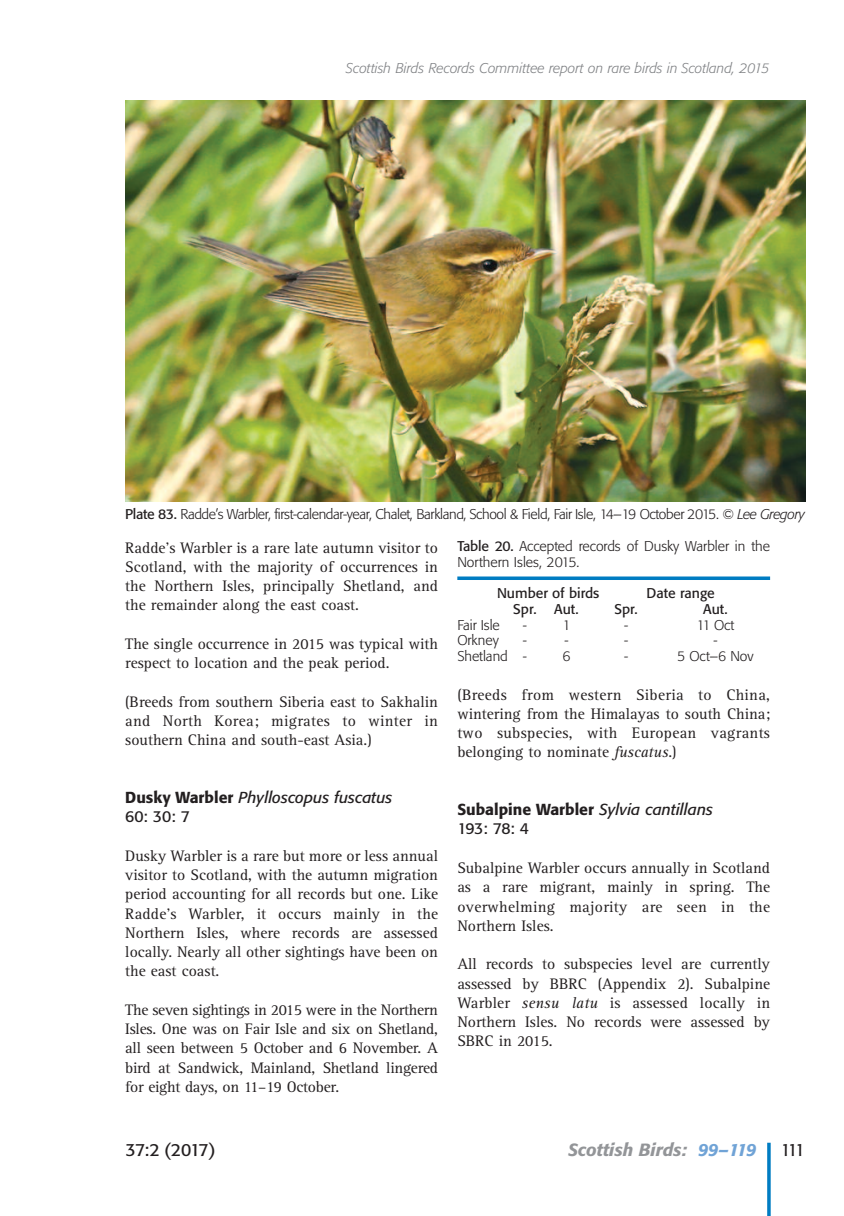
<style>
.page{position:relative;width:844px;height:1216px;background:#fff}
.page>*{position:absolute;margin:0;border:0;box-sizing:border-box;transform-origin:0 0}
.t1{font:italic 500 17.5px "Formata BQ";color:#939598}
.t2{font:17.5px "Formata BQ";letter-spacing:-.08em;color:#231f20}
.t3{font:17.5px "Formata BQ";letter-spacing:-.08em;color:#231f20;scale:.9 1}
.t4{font:15.75px/19.2px "AT Rotis Serif";color:#231f20;text-align:justify}
.t5{font:500 15.75px/19.2px "Formata BQ";color:#231f20}
.t6{font:italic 15.75px/19.2px "Formata BQ";color:#231f20}
.t7{font:300 14px "Formata BQ";letter-spacing:-.025em;color:#231f20}
.t8{font:300 14px/15.8px "Formata BQ";color:#231f20}
.t9{font:italic 300 14px "Formata BQ";color:#808285}
.t10{font:14px "Formata BQ";color:#231f20}
.s1{font-weight:400}
.s2{font-style:italic}
.s3{font-weight:500;font-style:normal}
.s4{font-style:normal}
.s5{font-weight:400;font-style:italic}
.s6{color:#70a3d6}
</style>
<div class="page">
<hr style="left:767px;top:1142px;width:3px;height:73px;background:#007cc2">
<svg style="left:457px;top:576px;width:312px;height:4px"></svg>
<img style="left:125px;top:100px;width:679px;height:401px">
<p class="t9" style="left:346px;top:62px;width:425px">Scottish Birds Records Committee report on rare birds in Scotland, 2015</p>
<p class="t7" style="left:125px;top:508px;width:681px"><span class="s1">Plate 83.</span> Radde’s Warbler, first-calendar-year, Chalet, Barkland, School &amp; Field, Fair Isle, 14–19 October 2015. © <span class="s2">Lee Gregory</span></p>
<p class="t4" style="left:125px;top:539px;width:314px">Radde’s Warbler is a rare late autumn visitor to Scotland, with the majority of occurrences in the Northern Isles, principally Shetland, and the remainder along the east coast.</p>
<p class="t4" style="left:125px;top:635px;width:314px">The single occurrence in 2015 was typical with respect to location and the peak period.</p>
<p class="t4" style="left:125px;top:693px;width:314px">(Breeds from southern Siberia east to Sakhalin and North Korea; migrates to winter in southern China and south-east Asia.)</p>
<p class="t6" style="left:125px;top:789px;width:269px"><span class="s3">Dusky Warbler</span> Phylloscopus fuscatus<br><span class="s4">60: 30: 7</span></p>
<p class="t4" style="left:125px;top:847px;width:314px">Dusky Warbler is a rare but more or less annual visitor to Scotland, with the autumn migration period accounting for all records but one. Like Radde’s Warbler, it occurs mainly in the Northern Isles, where records are assessed locally. Nearly all other sightings have been on the east coast.</p>
<p class="t4" style="left:125px;top:1001px;width:314px">The seven sightings in 2015 were in the Northern Isles. One was on Fair Isle and six on Shetland, all seen between 5 October and 6 November. A bird at Sandwick, Mainland, Shetland lingered for eight days, on 11–19 October.</p>
<p class="t2" style="left:125px;top:1141px;width:92px">37:2 (2017)</p>
<p class="t8" style="left:457px;top:539px;width:314px"><span class="s1">Table 20.</span> Accepted records of Dusky Warbler in the<br>Northern Isles, 2015.</p>
<p class="t10" style="left:497px;top:587px;width:104px">Number of birds</p>
<p class="t10" style="left:646px;top:587px;width:70px">Date range</p>
<p class="t10" style="left:513px;top:603px;width:25px">Spr.</p>
<p class="t10" style="left:554px;top:603px;width:26px">Aut.</p>
<p class="t10" style="left:614px;top:603px;width:25px">Spr.</p>
<p class="t10" style="left:703px;top:603px;width:26px">Aut.</p>
<p class="t8" style="left:457px;top:618px;width:44px">Fair Isle</p>
<p class="t7" style="left:522px;top:618px;width:6px">-</p>
<p class="t7" style="left:562px;top:618px;width:10px">1</p>
<p class="t7" style="left:624px;top:618px;width:6px">-</p>
<p class="t7" style="left:696px;top:618px;width:39px">11 Oct</p>
<p class="t7" style="left:457px;top:634px;width:43px">Orkney</p>
<p class="t7" style="left:522px;top:634px;width:6px">-</p>
<p class="t7" style="left:564px;top:634px;width:6px">-</p>
<p class="t7" style="left:624px;top:634px;width:6px">-</p>
<p class="t7" style="left:713px;top:634px;width:6px">-</p>
<p class="t8" style="left:457px;top:649px;width:71px">Shetland -</p>
<p class="t7" style="left:562px;top:650px;width:10px">6</p>
<p class="t7" style="left:624px;top:650px;width:6px">-</p>
<p class="t7" style="left:677px;top:650px;width:78px">5 Oct–6 Nov</p>
<p class="t4" style="left:457px;top:686px;width:314px">(Breeds from western Siberia to China, wintering from the Himalayas to south China; two subspecies, with European vagrants belonging to nominate <span class="s2">fuscatus</span>.)</p>
<p class="t5" style="left:457px;top:801px;width:257px">Subalpine Warbler <span class="s5">Sylvia cantillans<br></span><span class="s1">193: 78: 4</span></p>
<p class="t4" style="left:457px;top:859px;width:314px">Subalpine Warbler occurs annually in Scotland as a rare migrant, mainly in spring. The overwhelming majority are seen in the Northern Isles.</p>
<p class="t4" style="left:457px;top:956px;width:314px">All records to subspecies level are currently assessed by BBRC (Appendix 2). Subalpine Warbler <span class="s2">sensu latu</span> is assessed locally in Northern Isles. No records were assessed by SBRC in 2015.</p>
<p class="t1" style="left:568px;top:1141px;width:190px">Scottish Birds: <span class="s6">99–119</span></p>
<p class="t3" style="left:781px;top:1141px;width:27px">111</p>
</div>
